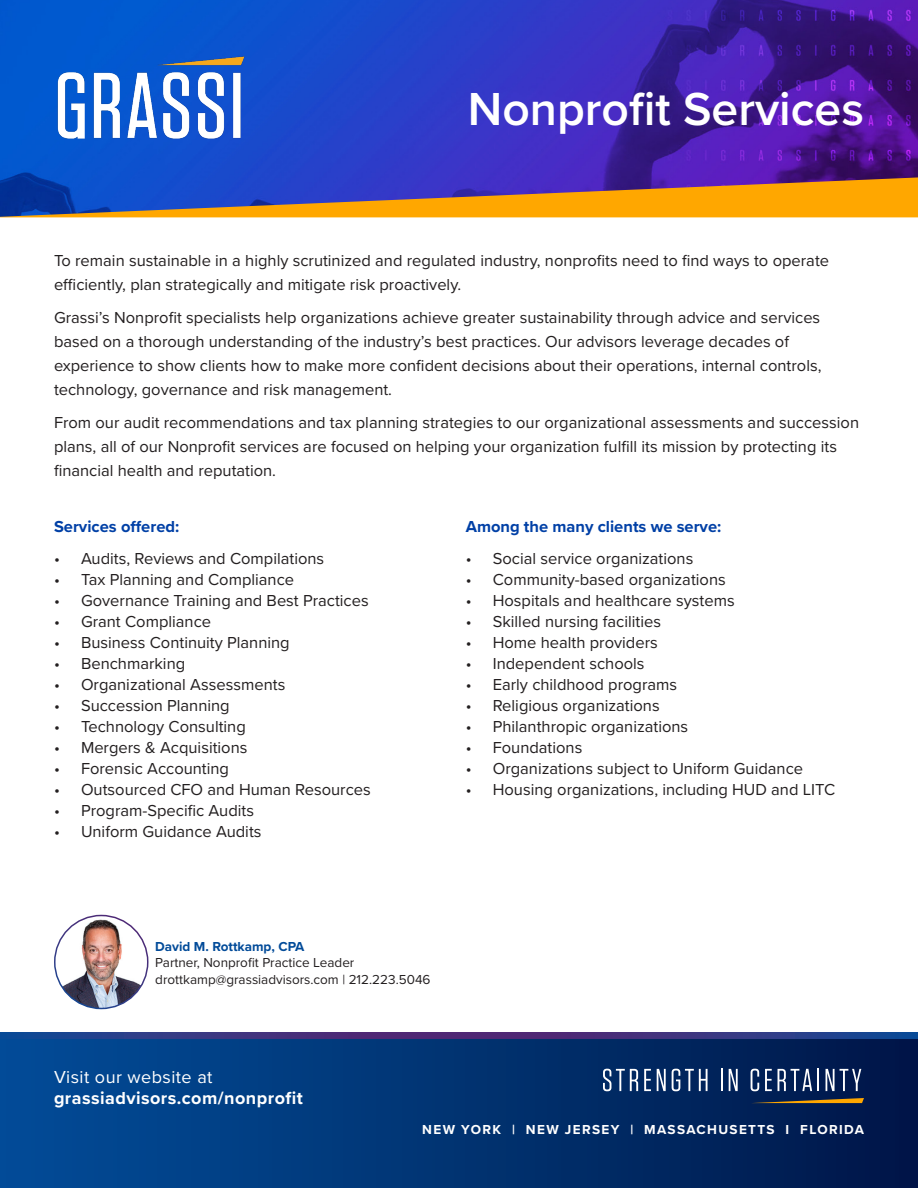
<style>
.page{position:relative;width:918px;height:1188px;background:#fff}
.page>*{position:absolute;margin:0;border:0;box-sizing:border-box;transform-origin:0 0}
.t1{font:600 48px "Proxima Nova";color:#fff}
.t2{font:18px "Proxima Nova";letter-spacing:.025em;color:#fff}
.t3{font:700 18px "Proxima Nova";letter-spacing:.025em;color:#fff}
.t4{font:16.5px/24px "Proxima Nova";color:#231f20}
.t5{font:700 16.5px "Proxima Nova";color:#0040a6}
.t6{font:13.5px "Proxima Nova";color:#231f20}
.t7{font:700 13.5px "Proxima Nova";letter-spacing:.1em;color:#fff}
.t8{font:700 13.5px "Proxima Nova";color:#024b99}
</style>
<div class="page">
<svg style="left:0;top:1033px;width:918px;height:7px;background:#30357e"></svg>
<div style="left:0;top:1040px;width:918px;height:148px;background:linear-gradient(to right,#024d99,#001748)"></div>
<svg style="left:603px;top:1069px;width:35px;height:22px"></svg>
<svg style="left:644px;top:1069px;width:7px;height:22px"></svg>
<svg style="left:657px;top:1069px;width:9px;height:22px"></svg>
<svg style="left:672px;top:1069px;width:36px;height:22px"></svg>
<hr style="left:721px;top:1069px;width:2px;height:22px;background:#fff">
<svg style="left:729px;top:1069px;width:9px;height:22px"></svg>
<svg style="left:751px;top:1069px;width:8px;height:22px"></svg>
<svg style="left:765px;top:1069px;width:7px;height:22px"></svg>
<svg style="left:778px;top:1069px;width:34px;height:22px"></svg>
<hr style="left:817px;top:1069px;width:2px;height:22px;background:#fff">
<svg style="left:826px;top:1069px;width:35px;height:22px"></svg>
<svg style="left:751px;top:1098px;width:113px;height:5px"></svg>
<img style="left:0;top:0;width:918px;height:177px">
<svg style="left:0;top:177px;width:918px;height:40px;background:#906f5f"></svg>
<img style="left:56px;top:54px;width:190px;height:89px">
<img style="left:55px;top:916px;width:93px;height:93px;border-radius:46px">
<div style="left:54px;top:915px;width:94px;height:94px;border:2px solid #fff;border-radius:50%"></div>
<p class="t1" style="left:468px;top:73px;width:398px">Nonprofit Services</p>
<p class="t4" style="left:54px;top:248px;width:777px">To remain sustainable in a highly scrutinized and regulated industry, nonprofits need to find ways to operate efficiently, plan strategically and mitigate risk proactively.</p>
<p class="t4" style="left:54px;top:305px;width:769px">Grassi’s Nonprofit specialists help organizations achieve greater sustainability through advice and services based on a thorough understanding of the industry’s best practices. Our advisors leverage decades of experience to show clients how to make more confident decisions about their operations, internal controls, technology, governance and risk management.</p>
<p class="t4" style="left:54px;top:410px;width:807px">From our audit recommendations and tax planning strategies to our organizational assessments and succession plans, all of our Nonprofit services are focused on helping your organization fulfill its mission by protecting its financial health and reputation.</p>
<p class="t5" style="left:54px;top:514px;width:127px">Services offered:</p>
<p class="t4" style="left:54px;top:546px;width:272px">• Audits, Reviews and Compilations</p>
<p class="t4" style="left:54px;top:567px;width:242px">• Tax Planning and Compliance</p>
<p class="t4" style="left:54px;top:588px;width:316px">• Governance Training and Best Practices</p>
<p class="t4" style="left:54px;top:609px;width:159px">• Grant Compliance</p>
<p class="t4" style="left:54px;top:630px;width:237px">• Business Continuity Planning</p>
<p class="t4" style="left:54px;top:651px;width:133px">• Benchmarking</p>
<p class="t4" style="left:54px;top:672px;width:233px">• Organizational Assessments</p>
<p class="t4" style="left:54px;top:693px;width:177px">• Succession Planning</p>
<p class="t4" style="left:54px;top:714px;width:193px">• Technology Consulting</p>
<p class="t4" style="left:54px;top:735px;width:195px">• Mergers &amp; Acquisitions</p>
<p class="t4" style="left:54px;top:756px;width:177px">• Forensic Accounting</p>
<p class="t4" style="left:54px;top:777px;width:318px">• Outsourced CFO and Human Resources</p>
<p class="t4" style="left:54px;top:798px;width:202px">• Program-Specific Audits</p>
<p class="t4" style="left:54px;top:819px;width:209px">• Uniform Guidance Audits</p>
<p class="t5" style="left:466px;top:514px;width:257px">Among the many clients we serve:</p>
<p class="t4" style="left:466px;top:546px;width:229px">• Social service organizations</p>
<p class="t4" style="left:466px;top:567px;width:262px">• Community-based organizations</p>
<p class="t4" style="left:466px;top:588px;width:270px">• Hospitals and healthcare systems</p>
<p class="t4" style="left:466px;top:609px;width:197px">• Skilled nursing facilities</p>
<p class="t4" style="left:466px;top:630px;width:194px">• Home health providers</p>
<p class="t4" style="left:466px;top:651px;width:180px">• Independent schools</p>
<p class="t4" style="left:466px;top:672px;width:213px">• Early childhood programs</p>
<p class="t4" style="left:466px;top:693px;width:195px">• Religious organizations</p>
<p class="t4" style="left:466px;top:714px;width:224px">• Philanthropic organizations</p>
<p class="t4" style="left:466px;top:735px;width:118px">• Foundations</p>
<p class="t4" style="left:466px;top:756px;width:339px">• Organizations subject to Uniform Guidance</p>
<p class="t4" style="left:466px;top:777px;width:371px">• Housing organizations, including HUD and LITC</p>
<p class="t8" style="left:155px;top:936px;width:151px">David M. Rottkamp, CPA</p>
<p class="t6" style="left:155px;top:953px;width:201px">Partner, Nonprofit Practice Leader</p>
<p class="t6" style="left:155px;top:969px;width:277px">drottkamp@grassiadvisors.com | 212.223.5046</p>
<p class="t2" style="left:54px;top:1063px;width:160px">Visit our website at</p>
<p class="t3" style="left:54px;top:1084px;width:250px">grassiadvisors.com/nonprofit</p>
<p class="t2" style="left:126px;top:1081px;width:160px">Visit our website at</p>
<p class="t7" style="left:422px;top:1119px;width:443px">NEW YORK | NEW JERSEY | MASSACHUSETTS I FLORIDA</p>
</div>
